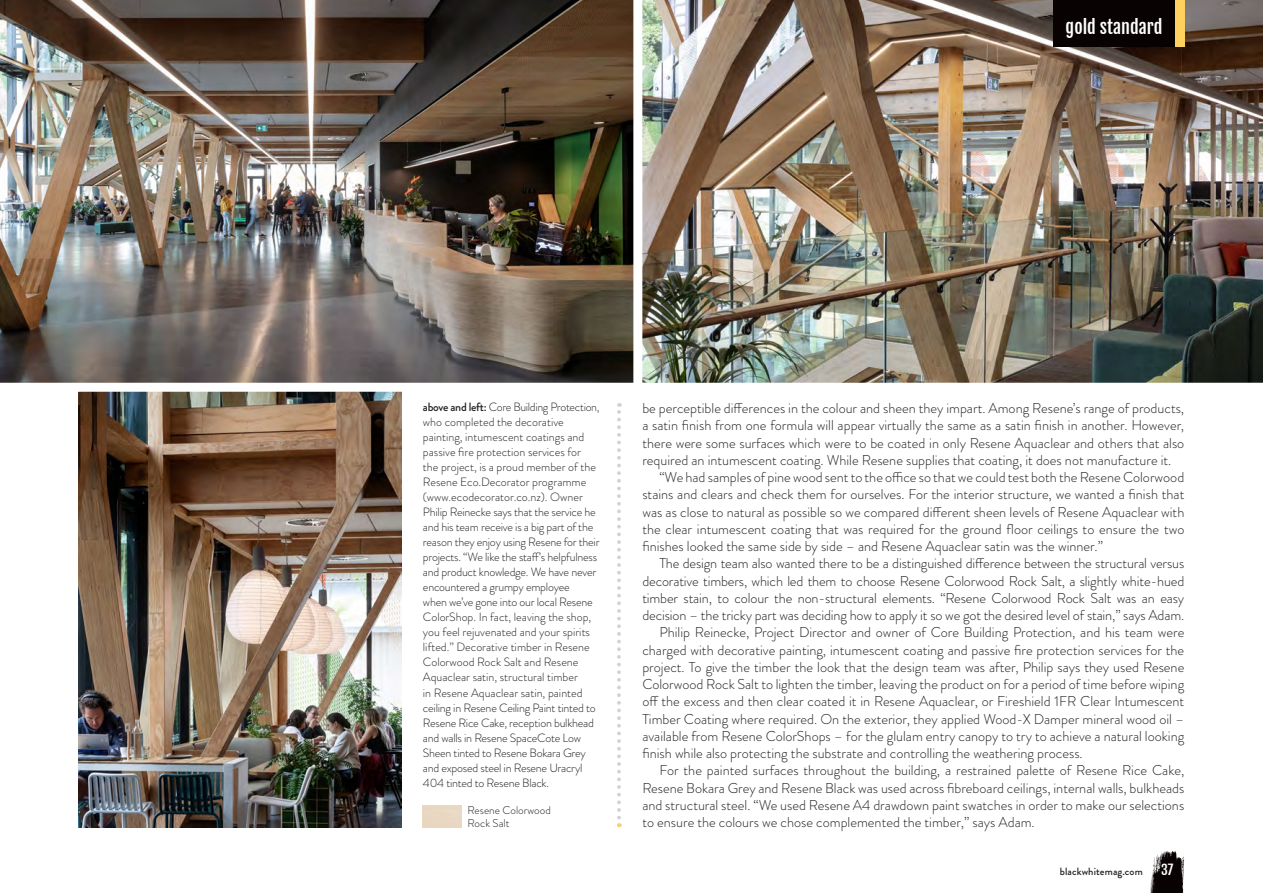
<style>
.page{position:relative;width:1263px;height:893px;background:#fff}
.page>*{position:absolute;margin:0;border:0;box-sizing:border-box;transform-origin:0 0}
.t1{font:18px "Fjalla One";color:#fff}
.Body_Copy{font:300 14.25px/17.2px "Brandon Grotesque";color:#231f20;text-align:justify}
.t2{font:13.5px "Fjalla One";color:#fff}
.t3{font:300 12px/15px "Brandon Grotesque";letter-spacing:-.02em;color:#231f20}
.t4{font:300 11.25px/12.8px "Brandon Grotesque";color:#231f20}
.t5{font:500 10.5px "Brandon Grotesque";letter-spacing:.01em;color:#231f20}
.s1{font-weight:500}
</style>
<div class="page">
<img style="left:0;top:0;width:1263px;height:383px">
<img style="left:79px;top:392px;width:323px;height:435px">
<svg style="left:617px;top:403px;width:4px;height:424px"></svg>
<div style="left:633px;top:0;width:9px;height:392px;background:#fff"></div>
<svg style="left:1150px;top:851px;width:35px;height:42px"></svg>
<div style="left:1053px;top:0;width:122px;height:47px;background:#080302"></div>
<div style="left:1175px;top:0;width:9px;height:47px;background:#ffd260"></div>
<p class="t1" style="left:1066px;top:16px;width:98px">gold standard</p>
<p class="t3" style="left:423px;top:400px;width:178px"><span class="s1">above and left:</span> Core Building Protection, who completed the decorative painting, intumescent coatings and passive fire protection services for<br>the project, is a proud member of the Resene Eco.Decorator programme (www.ecodecorator.co.nz). Owner Philip Reinecke says that the service he and his team receive is a big part of the reason they enjoy using Resene for their projects. “We like the staff’s helpfulness and product knowledge. We have never encountered a grumpy employee<br>when we’ve gone into our local Resene ColorShop. In fact, leaving the shop, you feel rejuvenated and your spirits lifted.” Decorative timber in Resene Colorwood Rock Salt and Resene Aquaclear satin, structural timber<br>in Resene Aquaclear satin, painted ceiling in Resene Ceiling Paint tinted to Resene Rice Cake, reception bulkhead and walls in Resene SpaceCote Low Sheen tinted to Resene Bokara Grey and exposed steel in Resene Uracryl 404 tinted to Resene Black.</p>
<p class="t4" style="left:468px;top:804px;width:85px">Resene Colorwood<br>Rock Salt</p>
<p class="Body_Copy" style="left:642px;top:400px;width:543px">be perceptible differences in the colour and sheen they impart. Among Resene’s range of products, a satin finish from one formula will appear virtually the same as a satin finish in another. However, there were some surfaces which were to be coated in only Resene Aquaclear and others that also required an intumescent coating. While Resene supplies that coating, it does not manufacture it.</p>
<p class="Body_Copy" style="left:642px;top:469px;width:543px;text-indent:17px">“We had samples of pine wood sent to the office so that we could test both the Resene Colorwood stains and clears and check them for ourselves. For the interior structure, we wanted a finish that was as close to natural as possible so we compared different sheen levels of Resene Aquaclear with the clear intumescent coating that was required for the ground floor ceilings to ensure the two finishes looked the same side by side – and Resene Aquaclear satin was the winner.”</p>
<p class="Body_Copy" style="left:642px;top:555px;width:543px;text-indent:17px">The design team also wanted there to be a distinguished difference between the structural versus decorative timbers, which led them to choose Resene Colorwood Rock Salt, a slightly white-hued timber stain, to colour the non-structural elements. “Resene Colorwood Rock Salt was an easy decision – the tricky part was deciding how to apply it so we got the desired level of stain,” says Adam.</p>
<p class="Body_Copy" style="left:642px;top:624px;width:543px;text-indent:17px">Philip Reinecke, Project Director and owner of Core Building Protection, and his team were charged with decorative painting, intumescent coating and passive fire protection services for the project. To give the timber the look that the design team was after, Philip says they used Resene Colorwood Rock Salt to lighten the timber, leaving the product on for a period of time before wiping off the excess and then clear coated it in Resene Aquaclear, or Fireshield 1FR Clear Intumescent Timber Coating where required. On the exterior, they applied Wood-X Damper mineral wood oil – available from Resene ColorShops – for the glulam entry canopy to try to achieve a natural looking finish while also protecting the substrate and controlling the weathering process.</p>
<p class="Body_Copy" style="left:642px;top:762px;width:543px;text-indent:17px">For the painted surfaces throughout the building, a restrained palette of Resene Rice Cake, Resene Bokara Grey and Resene Black was used across fibreboard ceilings, internal walls, bulkheads and structural steel. “We used Resene A4 drawdown paint swatches in order to make our selections to ensure the colours we chose complemented the timber,” says Adam.</p>
<p class="t2" style="left:1161px;top:861px;width:14px">37</p>
<p class="t5" style="left:1060px;top:864px;width:84px">blackwhitemag.com</p>
</div>
